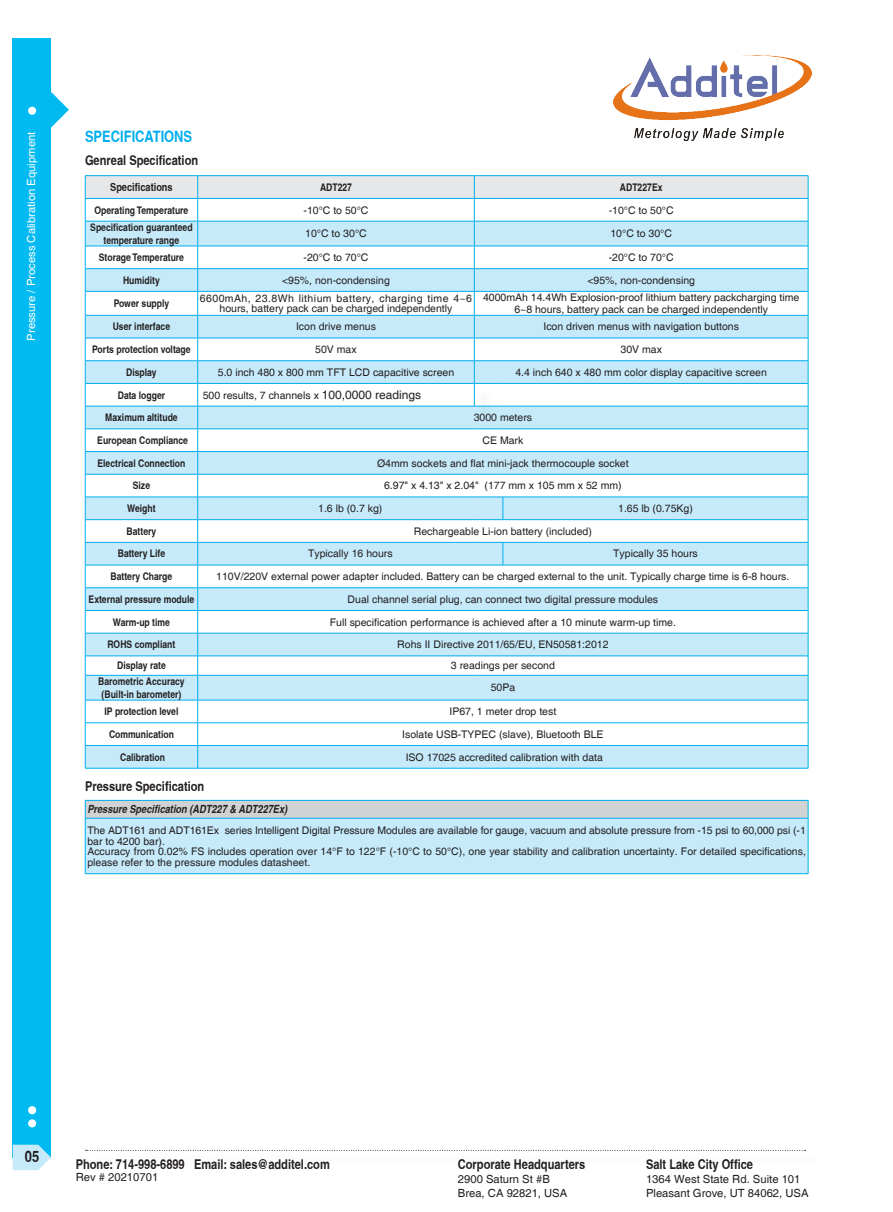
<style>
.page{position:relative;width:893px;height:1212px;background:#fff}
.page>*{position:absolute;margin:0;border:0;box-sizing:border-box;transform-origin:0 0}
.t1{font:700 condensed 15.75px "Helvetica";color:#00aeef}
.t2{font:700 condensed 15.75px "Helvetica";color:#231f20}
.t3{font:700 condensed 13.5px "Helvetica";color:#231f20}
.t4{font:11.25px/13.5px "Helvetica";color:#231f20}
.t5{font:italic 700 condensed 11.25px "Helvetica";color:#231f20}
.t6{font:11.25px "Helvetica";color:#fff}
.t7{font:700 condensed 11.25px "Helvetica";color:#231f20}
.t8{font:10.5px/10.5px "Helvetica";color:#231f20;text-align:center}
.t9{font:700 condensed 10.5px/12.6px "Helvetica";color:#231f20;text-align:center}
.s1{font-size:12px}
</style>
<div class="page">
<div style="left:13px;top:38px;width:38px;height:1119px;background:#00baf1"></div>
<svg style="left:51px;top:92px;width:18px;height:36px"></svg>
<div style="left:28px;top:107px;width:8px;height:8px;background:#fff;border-radius:50%"></div>
<div style="left:28px;top:1119px;width:8px;height:8px;background:#fff;border-radius:50%"></div>
<div style="left:28px;top:1106px;width:8px;height:8px;background:#fff;border-radius:50%"></div>
<svg style="left:13px;top:1145px;width:38px;height:25px"></svg>
<svg style="left:85px;top:1150px;width:720px;height:1px"></svg>
<img style="left:613px;top:55px;width:199px;height:85px">
<div style="left:85px;top:800px;width:723px;height:18px;background:#d1d2d4"></div>
<div style="left:85px;top:818px;width:723px;height:56px;background:#c6eafa"></div>
<hr style="left:85px;top:800px;width:723px;height:1px;background:#00aeef">
<svg style="left:85px;top:800px;width:1px;height:18px"></svg>
<svg style="left:808px;top:800px;width:1px;height:18px"></svg>
<hr style="left:85px;top:818px;width:723px;height:1px;background:#00aeef">
<hr style="left:85px;top:818px;width:1px;height:55px;background:#00aeef">
<hr style="left:808px;top:818px;width:1px;height:55px;background:#00aeef">
<hr style="left:85px;top:873px;width:723px;height:1px;background:#00aeef">
<svg style="left:85px;top:175px;width:724px;height:594px"></svg>
<p class="t6" style="left:25px;top:341px;width:210px;rotate:-90deg">Pressure / Process Calibration Equipment</p>
<p class="t1" style="left:85px;top:127px;width:109px">SPECIFICATIONS</p>
<p class="t3" style="left:85px;top:152px;width:115px">Genreal Specification</p>
<p class="t7" style="left:110px;top:180px;width:64px">Specifications</p>
<p class="t9" style="left:320px;top:181px;width:34px">ADT227</p>
<p class="t9" style="left:620px;top:181px;width:44px">ADT227Ex</p>
<p class="t9" style="left:95px;top:203px;width:95px">Operating Temperature</p>
<p class="t8" style="left:303px;top:205px;width:67px">-10°C to 50°C</p>
<p class="t8" style="left:609px;top:205px;width:67px">-10°C to 50°C</p>
<p class="t9" style="left:90px;top:221px;width:104px">Specification guaranteed temperature range</p>
<p class="t8" style="left:305px;top:229px;width:63px">10°C to 30°C</p>
<p class="t8" style="left:610px;top:229px;width:63px">10°C to 30°C</p>
<p class="t9" style="left:99px;top:251px;width:87px">Storage Temperature</p>
<p class="t8" style="left:303px;top:252px;width:67px">-20°C to 70°C</p>
<p class="t8" style="left:609px;top:252px;width:67px">-20°C to 70°C</p>
<p class="t9" style="left:123px;top:274px;width:38px">Humidity</p>
<p class="t8" style="left:282px;top:275px;width:109px">&lt;95%, non-condensing</p>
<p class="t8" style="left:587px;top:275px;width:109px">&lt;95%, non-condensing</p>
<p class="t9" style="left:114px;top:297px;width:57px">Power supply</p>
<p class="t8" style="left:200px;top:293px;width:274px">6600mAh, 23.8Wh lithium battery, charging time 4~6 hours, battery pack can be charged independently</p>
<p class="t8" style="left:483px;top:291px;width:318px;line-height:12.6px">4000mAh 14.4Wh Explosion-proof lithium battery packcharging time<br>6~8 hours, battery pack can be charged independently</p>
<p class="t9" style="left:113px;top:320px;width:59px">User interface</p>
<p class="t8" style="left:296px;top:322px;width:81px">Icon drive menus</p>
<p class="t8" style="left:543px;top:322px;width:197px">Icon driven menus with navigation buttons</p>
<p class="t9" style="left:92px;top:343px;width:100px">Ports protection voltage</p>
<p class="t8" style="left:315px;top:345px;width:43px">50V max</p>
<p class="t8" style="left:620px;top:345px;width:43px">30V max</p>
<p class="t9" style="left:126px;top:366px;width:32px">Display</p>
<p class="t8" style="left:218px;top:367px;width:238px">5.0 inch 480 x 800 mm TFT LCD capacitive screen</p>
<p class="t8" style="left:515px;top:367px;width:253px">4.4 inch 640 x 480 mm color display capacitive screen</p>
<p class="t9" style="left:118px;top:388px;width:49px">Data logger</p>
<p class="t8" style="left:203px;top:390px;width:220px">500 results, 7 channels x <span class="s1">100,0000 readings</span></p>
<p class="t9" style="left:105px;top:411px;width:74px">Maximum altitude</p>
<p class="t8" style="left:474px;top:413px;width:60px">3000 meters</p>
<p class="t9" style="left:97px;top:434px;width:92px">European Compliance</p>
<p class="t8" style="left:482px;top:435px;width:42px">CE Mark</p>
<p class="t9" style="left:97px;top:456px;width:90px">Electrical Connection</p>
<p class="t8" style="left:377px;top:458px;width:253px">Ø4mm sockets and flat mini-jack thermocouple socket</p>
<p class="t9" style="left:133px;top:479px;width:19px">Size</p>
<p class="t8" style="left:384px;top:481px;width:239px">6.97" x 4.13" x 2.04" (177 mm x 105 mm x 52 mm)</p>
<p class="t9" style="left:127px;top:502px;width:30px">Weight</p>
<p class="t8" style="left:318px;top:503px;width:66px">1.6 lb (0.7 kg)</p>
<p class="t8" style="left:618px;top:503px;width:76px">1.65 lb (0.75Kg)</p>
<p class="t9" style="left:127px;top:525px;width:31px">Battery</p>
<p class="t8" style="left:414px;top:526px;width:179px">Rechargeable Li-ion battery (included)</p>
<p class="t9" style="left:118px;top:547px;width:49px">Battery Life</p>
<p class="t8" style="left:308px;top:549px;width:86px">Typically 16 hours</p>
<p class="t8" style="left:613px;top:549px;width:86px">Typically 35 hours</p>
<p class="t9" style="left:111px;top:570px;width:63px">Battery Charge</p>
<p class="t8" style="left:216px;top:572px;width:575px">110V/220V external power adapter included. Battery can be charged external to the unit. Typically charge time is 6-8 hours.</p>
<p class="t9" style="left:89px;top:593px;width:107px">External pressure module</p>
<p class="t8" style="left:348px;top:594px;width:312px">Dual channel serial plug, can connect two digital pressure modules</p>
<p class="t9" style="left:113px;top:615px;width:59px">Warm-up time</p>
<p class="t8" style="left:330px;top:617px;width:348px">Full specification performance is achieved after a 10 minute warm-up time.</p>
<p class="t9" style="left:108px;top:638px;width:69px">ROHS compliant</p>
<p class="t8" style="left:397px;top:640px;width:213px">Rohs II Directive 2011/65/EU, EN50581:2012</p>
<p class="t9" style="left:117px;top:659px;width:50px">Display rate</p>
<p class="t8" style="left:451px;top:661px;width:105px">3 readings per second</p>
<p class="t9" style="left:98px;top:675px;width:88px">Barometric Accuracy</p>
<p class="t9" style="left:102px;top:688px;width:81px">(Built-in barometer)</p>
<p class="t8" style="left:491px;top:683px;width:26px">50Pa</p>
<p class="t9" style="left:105px;top:705px;width:75px">IP protection level</p>
<p class="t8" style="left:449px;top:707px;width:108px">IP67, 1 meter drop test</p>
<p class="t9" style="left:109px;top:728px;width:66px">Communication</p>
<p class="t8" style="left:402px;top:729px;width:203px">Isolate USB-TYPEC (slave), Bluetooth BLE</p>
<p class="t9" style="left:120px;top:750px;width:46px">Calibration</p>
<p class="t8" style="left:406px;top:752px;width:199px">ISO 17025 accredited calibration with data</p>
<p class="t3" style="left:85px;top:778px;width:121px">Pressure Specification</p>
<p class="t5" style="left:87px;top:802px;width:201px">Pressure Specification (ADT227 &amp; ADT227Ex)</p>
<p class="t8" style="left:87px;top:825px;width:720px;text-align:left">The ADT161 and ADT161Ex series Intelligent Digital Pressure Modules are available for gauge, vacuum and absolute pressure from -15 psi to 60,000 psi (-1 bar to 4200 bar).</p>
<p class="t8" style="left:87px;top:846px;width:720px;text-align:left">Accuracy from 0.02% FS includes operation over 14°F to 122°F (-10°C to 50°C), one year stability and calibration uncertainty. For detailed specifications, please refer to the pressure modules datasheet.</p>
<h1 class="t2" style="left:25px;top:1147px;width:16px">05</h1>
<p class="t3" style="left:76px;top:1156px;width:256px">Phone: 714-998-6899 Email: sales@additel.com</p>
<p class="t4" style="left:76px;top:1170px;width:84px">Rev # 20210701</p>
<p class="t3" style="left:458px;top:1156px;width:129px">Corporate Headquarters</p>
<p class="t4" style="left:458px;top:1173px;width:111px">2900 Saturn St #B<br>Brea, CA 92821, USA</p>
<p class="t3" style="left:646px;top:1156px;width:109px">Salt Lake City Office</p>
<p class="t4" style="left:646px;top:1173px;width:164px">1364 West State Rd. Suite 101<br>Pleasant Grove, UT 84062, USA</p>
</div>
